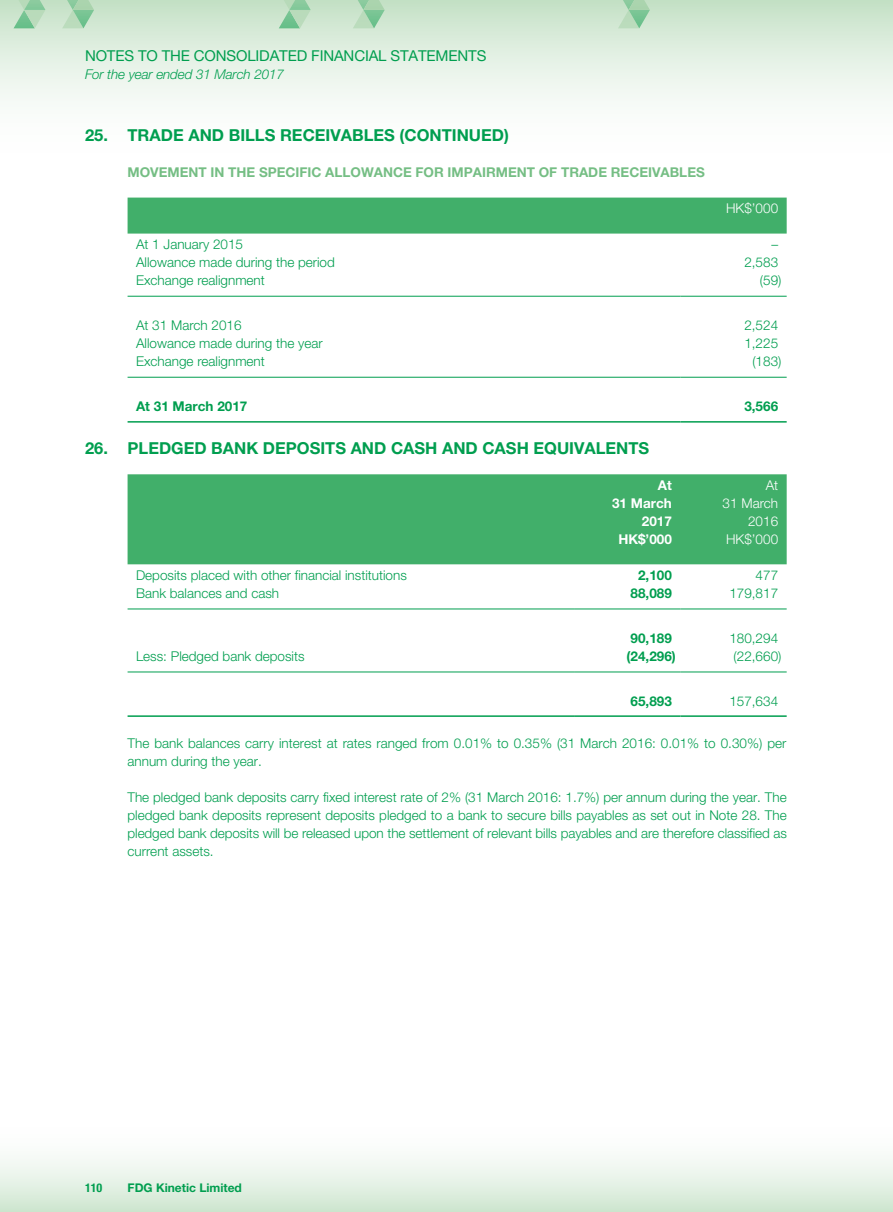
<style>
.page{position:relative;width:893px;height:1212px;background:#fff}
.page>*{position:absolute;margin:0;border:0;box-sizing:border-box;transform-origin:0 0}
.t1{font:700 16.5px "Helvetica Neue LT Std";color:#009e4f}
.t2{font:15px "Helvetica Neue LT Std";letter-spacing:-.01em;color:#009e4f}
.t3{font:300 13.5px/18px "Helvetica Neue LT Std";color:#009e4f}
.t4{font:700 13.5px "Helvetica Neue LT Std";color:#75be84}
.t5{font:700 13.5px "Helvetica Neue LT Std";color:#009e4f}
.t6{font:300 13.5px/18px "Helvetica Neue LT Std";color:#fff;text-align:right}
.t7{font:italic 300 13.5px "Helvetica Neue LT Std";letter-spacing:-.01em;color:#009e4f}
.t8{font:700 13.5px/18px "Helvetica Neue LT Std";color:#fff;text-align:right}
.t9{font:700 12px "Helvetica Neue LT Std";color:#009e4f}
.t10{font:700 condensed 12px "Helvetica Neue LT Std";color:#009e4f}
</style>
<div class="page">
<div style="left:0;top:1114px;width:893px;height:98px;background:linear-gradient(to bottom,#fff,#d5e9d6)"></div>
<div style="left:0;top:0;width:893px;height:172px;background:linear-gradient(to bottom,#c9e3cb,#fff)"></div>
<div style="left:128px;top:198px;width:659px;height:36px;background:#41af6a"></div>
<hr style="left:128px;top:296px;width:552px;height:1px;background:#009e4f">
<hr style="left:680px;top:296px;width:107px;height:1px;background:#009e4f">
<hr style="left:128px;top:377px;width:552px;height:1px;background:#009e4f">
<hr style="left:680px;top:377px;width:107px;height:1px;background:#009e4f">
<hr style="left:128px;top:421px;width:552px;height:2px;background:#009e4f">
<hr style="left:680px;top:421px;width:107px;height:2px;background:#009e4f">
<div style="left:128px;top:474px;width:659px;height:90px;background:#41af6a"></div>
<hr style="left:128px;top:609px;width:446px;height:1px;background:#009e4f">
<hr style="left:574px;top:609px;width:106px;height:1px;background:#009e4f">
<hr style="left:680px;top:609px;width:107px;height:1px;background:#009e4f">
<hr style="left:128px;top:672px;width:446px;height:1px;background:#009e4f">
<hr style="left:574px;top:672px;width:106px;height:1px;background:#009e4f">
<hr style="left:680px;top:672px;width:107px;height:1px;background:#009e4f">
<hr style="left:128px;top:715px;width:446px;height:2px;background:#009e4f">
<hr style="left:574px;top:715px;width:106px;height:2px;background:#009e4f">
<hr style="left:680px;top:715px;width:107px;height:2px;background:#009e4f">
<p class="t2" style="left:85px;top:47px;width:403px">NOTES TO THE CONSOLIDATED FINANCIAL STATEMENTS</p>
<p class="t7" style="left:85px;top:67px;width:200px">For the year ended 31 March 2017</p>
<p class="t1" style="left:85px;top:125px;width:425px">25. TRADE AND BILLS RECEIVABLES (CONTINUED)</p>
<p class="t4" style="left:128px;top:164px;width:579px">MOVEMENT IN THE SPECIFIC ALLOWANCE FOR IMPAIRMENT OF TRADE RECEIVABLES</p>
<p class="t6" style="left:726px;top:199px;width:54px">HK$’000</p>
<p class="t3" style="left:136px;top:235px;width:109px">At 1 January 2015</p>
<p class="t3" style="left:771px;top:235px;width:8px">–</p>
<p class="t3" style="left:136px;top:253px;width:200px">Allowance made during the period</p>
<p class="t3" style="left:744px;top:253px;width:35px">2,583</p>
<p class="t3" style="left:136px;top:271px;width:130px">Exchange realignment</p>
<p class="t3" style="left:760px;top:271px;width:23px">(59)</p>
<p class="t3" style="left:136px;top:316px;width:107px">At 31 March 2016</p>
<p class="t3" style="left:744px;top:316px;width:35px">2,524</p>
<p class="t3" style="left:136px;top:334px;width:188px">Allowance made during the year</p>
<p class="t3" style="left:744px;top:334px;width:35px">1,225</p>
<p class="t3" style="left:136px;top:352px;width:130px">Exchange realignment</p>
<p class="t3" style="left:752px;top:352px;width:31px">(183)</p>
<p class="t5" style="left:136px;top:398px;width:113px">At 31 March 2017</p>
<p class="t5" style="left:744px;top:398px;width:35px">3,566</p>
<p class="t1" style="left:85px;top:438px;width:566px">26. PLEDGED BANK DEPOSITS AND CASH AND CASH EQUIVALENTS</p>
<p class="t8" style="left:612px;top:476px;width:61px">At<br>31 March<br>2017</p>
<p class="t6" style="left:723px;top:476px;width:57px">At<br>31 March<br>2016</p>
<p class="t8" style="left:618px;top:530px;width:55px">HK$’000</p>
<p class="t6" style="left:726px;top:530px;width:54px">HK$’000</p>
<p class="t3" style="left:136px;top:566px;width:272px">Deposits placed with other financial institutions</p>
<p class="t5" style="left:638px;top:567px;width:35px">2,100</p>
<p class="t3" style="left:756px;top:566px;width:24px">477</p>
<p class="t3" style="left:136px;top:584px;width:145px">Bank balances and cash</p>
<p class="t5" style="left:631px;top:585px;width:43px">88,089</p>
<p class="t3" style="left:729px;top:584px;width:50px">179,817</p>
<p class="t5" style="left:631px;top:630px;width:43px">90,189</p>
<p class="t3" style="left:729px;top:629px;width:50px">180,294</p>
<p class="t3" style="left:136px;top:647px;width:170px">Less: Pledged bank deposits</p>
<p class="t5" style="left:627px;top:648px;width:51px">(24,296)</p>
<p class="t3" style="left:734px;top:647px;width:49px">(22,660)</p>
<p class="t5" style="left:631px;top:693px;width:43px">65,893</p>
<p class="t3" style="left:729px;top:692px;width:50px">157,634</p>
<p class="t3" style="left:128px;top:734px;width:660px">The bank balances carry interest at rates ranged from 0.01% to 0.35% (31 March 2016: 0.01% to 0.30%) per annum during the year.</p>
<p class="t3" style="left:128px;top:788px;width:661px;text-align:justify">The pledged bank deposits carry fixed interest rate of 2% (31 March 2016: 1.7%) per annum during the year. The pledged bank deposits represent deposits pledged to a bank to secure bills payables as set out in Note 28. The pledged bank deposits will be released upon the settlement of relevant bills payables and are therefore classified as current assets.</p>
<p class="t10" style="left:85px;top:1180px;width:19px">110</p>
<p class="t9" style="left:128px;top:1180px;width:116px">FDG Kinetic Limited</p>
</div>
